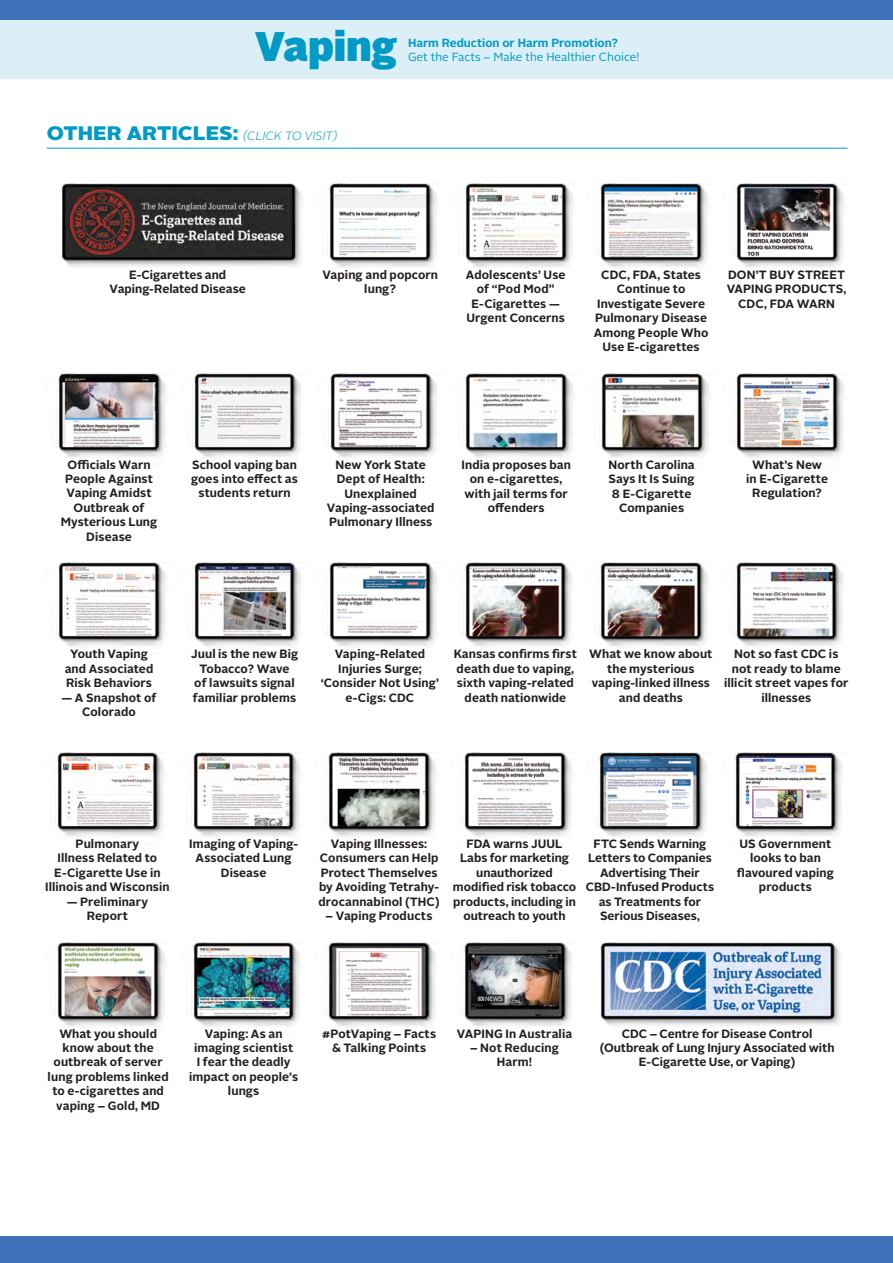
<style>
.page{position:relative;width:893px;height:1263px;background:#fff}
.page>*{position:absolute;margin:0;border:0;box-sizing:border-box;transform-origin:0 0}
.t1{font:900 41.4px "Alright Sans";color:#009ac7}
.t2{font:900 19.5px "Alright Sans";color:#009ac7;scale:1.1 1}
.t3{font:700 12px/14.4px "Alright Sans";letter-spacing:.005em;color:#231f20;text-align:center}
.t4{font:11.7px "Alright Sans";color:#009ac7}
.t5{font:700 11.7px "Alright Sans";color:#009ac7}
.s1{font-weight:300;font-style:italic;font-size:12px}
</style>
<div class="page">
<div style="left:0;top:1237px;width:893px;height:26px;background:#3d71b8"></div>
<hr style="left:47px;top:148px;width:800px;height:1px;background:#009ac7">
<img style="left:468px;top:183px;width:101px;height:1px">
<img style="left:739px;top:183px;width:101px;height:1px">
<img style="left:197px;top:373px;width:100px;height:1px">
<img style="left:196px;top:942px;width:100px;height:1px">
<img style="left:467px;top:942px;width:101px;height:1px">
<svg style="left:598px;top:184px;width:110px;height:84px"></svg>
<svg style="left:599px;top:373px;width:110px;height:85px"></svg>
<img style="left:463px;top:563px;width:109px;height:84px">
<svg style="left:326px;top:752px;width:110px;height:85px"></svg>
<svg style="left:326px;top:943px;width:110px;height:84px"></svg>
<svg style="left:192px;top:374px;width:109px;height:84px"></svg>
<img style="left:192px;top:563px;width:109px;height:84px">
<svg style="left:55px;top:752px;width:109px;height:85px"></svg>
<img style="left:733px;top:752px;width:109px;height:85px">
<svg style="left:463px;top:184px;width:110px;height:84px"></svg>
<svg style="left:463px;top:373px;width:110px;height:85px"></svg>
<svg style="left:327px;top:563px;width:110px;height:84px"></svg>
<img style="left:191px;top:943px;width:109px;height:84px">
<img style="left:56px;top:374px;width:110px;height:84px">
<svg style="left:56px;top:563px;width:110px;height:84px"></svg>
<svg style="left:734px;top:563px;width:109px;height:84px"></svg>
<svg style="left:597px;top:752px;width:110px;height:85px"></svg>
<svg style="left:327px;top:184px;width:110px;height:84px"></svg>
<svg style="left:328px;top:373px;width:109px;height:85px"></svg>
<svg style="left:191px;top:752px;width:109px;height:85px"></svg>
<img style="left:55px;top:943px;width:110px;height:84px">
<svg style="left:734px;top:184px;width:110px;height:84px"></svg>
<img style="left:734px;top:373px;width:110px;height:85px">
<img style="left:598px;top:563px;width:110px;height:84px">
<svg style="left:462px;top:752px;width:110px;height:85px"></svg>
<img style="left:462px;top:943px;width:110px;height:84px">
<img style="left:600px;top:942px;width:241px;height:84px">
<svg style="left:61px;top:184px;width:241px;height:83px;background:#504746"></svg>
<div style="left:0;top:20px;width:893px;height:59px;background:#ddeff6"></div>
<div style="left:0;top:0;width:893px;height:20px;background:#3d71b8"></div>
<h1 class="t1" style="left:255px;top:17px;width:144px">Vaping</h1>
<p class="t5" style="left:408px;top:35px;width:211px">Harm Reduction or Harm Promotion?</p>
<p class="t4" style="left:408px;top:49px;width:233px">Get the Facts – Make the Healthier Choice!</p>
<h2 class="t2" style="left:47px;top:119px;width:266px">OTHER ARTICLES: <span class="s1">(CLICK TO VISIT)</span></h2>
<p class="t3" style="left:110px;top:268px;width:138px">E-Cigarettes and<br>Vaping-Related Disease</p>
<p class="t3" style="left:322px;top:268px;width:117px">Vaping and popcorn lung?</p>
<p class="t3" style="left:466px;top:268px;width:101px">Adolescents’ Use of “Pod Mod”<br>E-Cigarettes —<br>Urgent Concerns</p>
<p class="t3" style="left:594px;top:268px;width:116px">CDC, FDA, States<br>Continue to<br>Investigate Severe<br>Pulmonary Disease<br>Among People Who<br>Use E-cigarettes</p>
<p class="t3" style="left:727px;top:268px;width:121px">DON’T BUY STREET<br>VAPING PRODUCTS,<br>CDC, FDA WARN</p>
<p class="t3" style="left:61px;top:457px;width:98px">Officials Warn<br>People Against<br>Vaping Amidst<br>Outbreak of<br>Mysterious Lung<br>Disease</p>
<p class="t3" style="left:191px;top:457px;width:108px">School vaping ban goes into effect as students return</p>
<p class="t3" style="left:327px;top:457px;width:109px">New York State<br>Dept of Health:<br>Unexplained<br>Vaping-associated<br>Pulmonary Illness</p>
<p class="t3" style="left:461px;top:457px;width:111px">India proposes ban on e-cigarettes, with jail terms for offenders</p>
<p class="t3" style="left:608px;top:457px;width:88px">North Carolina<br>Says It Is Suing<br>8 E-Cigarette<br>Companies</p>
<p class="t3" style="left:746px;top:457px;width:83px">What’s New in E-Cigarette<br>Regulation?</p>
<p class="t3" style="left:65px;top:647px;width:90px">Youth Vaping and Associated<br>Risk Behaviors</p>
<p class="t3" style="left:62px;top:690px;width:97px">— A Snapshot of<br>Colorado</p>
<p class="t3" style="left:191px;top:647px;width:109px">Juul is the new Big<br>Tobacco? Wave<br>of lawsuits signal familiar problems</p>
<p class="t3" style="left:321px;top:647px;width:120px">Vaping-Related<br>Injuries Surge; ‘Consider Not Using’ e-Cigs: CDC</p>
<p class="t3" style="left:454px;top:647px;width:125px">Kansas confirms first death due to vaping, sixth vaping-related death nationwide</p>
<p class="t3" style="left:589px;top:647px;width:125px">What we know about the mysterious vaping-linked illness and deaths</p>
<p class="t3" style="left:724px;top:647px;width:126px">Not so fast CDC is not ready to blame illicit street vapes for illnesses</p>
<p class="t3" style="left:45px;top:837px;width:126px">Pulmonary<br>Illness Related to<br>E-Cigarette Use in<br>Illinois and Wisconsin</p>
<p class="t3" style="left:67px;top:894px;width:83px">— Preliminary<br>Report</p>
<p class="t3" style="left:189px;top:837px;width:111px">Imaging of Vaping-<br>Associated Lung<br>Disease</p>
<p class="t3" style="left:319px;top:837px;width:123px">Vaping Illnesses:<br>Consumers can Help<br>Protect Themselves by Avoiding Tetrahy&shy;drocannabinol (THC)</p>
<p class="t3" style="left:326px;top:909px;width:108px">– Vaping Products</p>
<p class="t3" style="left:453px;top:837px;width:125px">FDA warns JUUL<br>Labs for marketing unauthorized modified risk tobacco products, including in outreach to youth</p>
<p class="t3" style="left:586px;top:837px;width:130px">FTC Sends Warning<br>Letters to Companies<br>Advertising Their<br>CBD-Infused Products as Treatments for<br>Serious Diseases,</p>
<p class="t3" style="left:737px;top:837px;width:99px">US Government looks to ban flavoured vaping products</p>
<p class="t3" style="left:48px;top:1026px;width:122px">What you should know about the outbreak of server lung problems linked to e-cigarettes and vaping – Gold, MD</p>
<p class="t3" style="left:189px;top:1026px;width:111px">Vaping: As an imaging scientist<br>I fear the deadly impact on people’s lungs</p>
<p class="t3" style="left:322px;top:1026px;width:116px">#PotVaping – Facts &amp; Talking Points</p>
<p class="t3" style="left:457px;top:1026px;width:117px">VAPING In Australia</p>
<p class="t3" style="left:470px;top:1041px;width:90px">– Not Reducing<br>Harm!</p>
<p class="t3" style="left:600px;top:1026px;width:236px">CDC – Centre for Disease Control (Outbreak of Lung Injury Associated with<br>E-Cigarette Use, or Vaping)</p>
</div>
